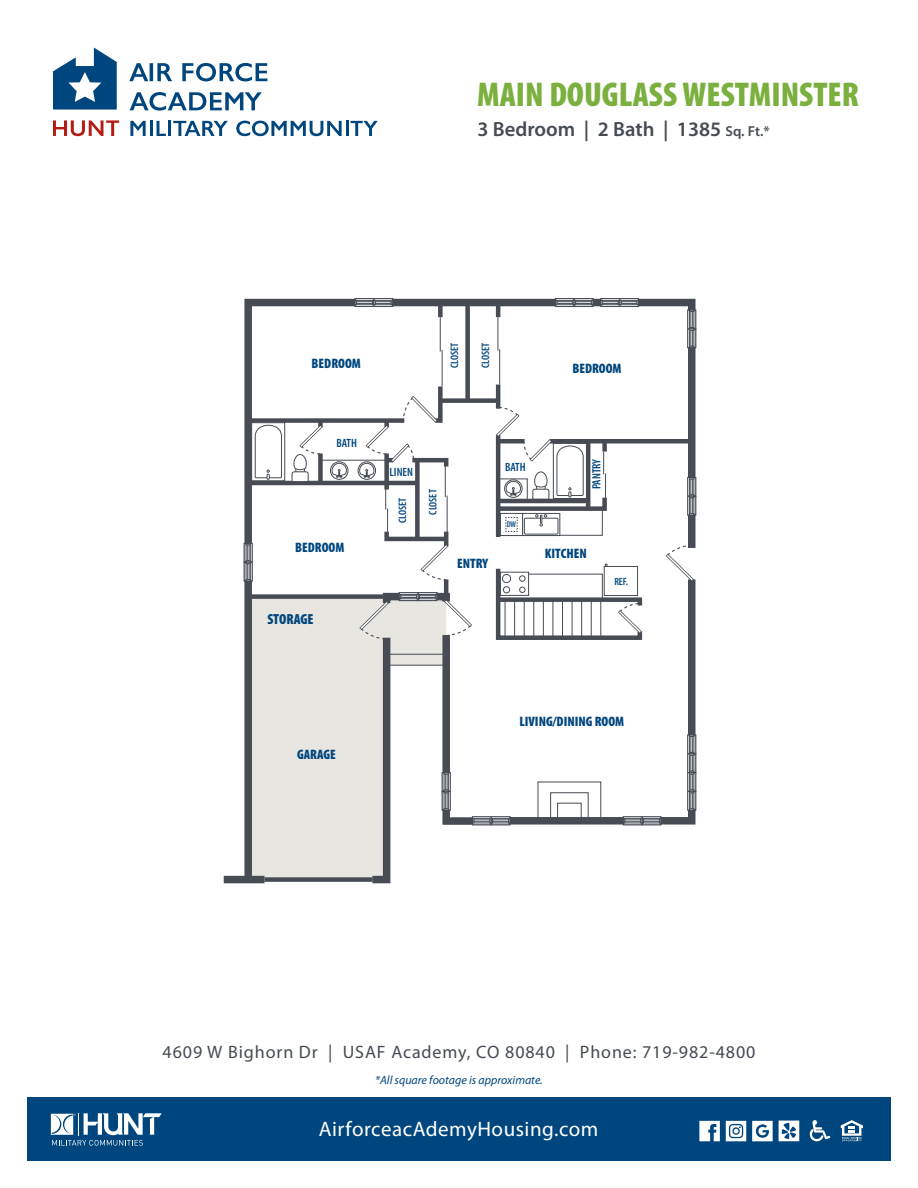
<style>
.page{position:relative;width:918px;height:1188px;background:#fff}
.page>*{position:absolute;margin:0;border:0;box-sizing:border-box;transform-origin:0 0}
.t1{font:900 condensed 34.5px "Myriad Pro";color:#7bb03f}
.t2{font:21px "Myriad Pro";letter-spacing:.025em;color:#fff}
.t3{font:600 20.55px "Myriad Pro";color:#464b54}
.t4{font:18px "Myriad Pro";letter-spacing:.05em;color:#464b54}
.t5{font:900 condensed 14.7px "Myriad Pro";color:#00467e}
.t6{font:900 condensed 13.8px "Myriad Pro";color:#00467e}
.t7{font:italic 12px "Myriad Pro";color:#00467e}
.t8{font:600 condensed 12px "Myriad Pro";color:#00467e}
.t9{font:600 condensed 10.95px "Myriad Pro";color:#00467e}
.t10{font:600 condensed 10.5px "Myriad Pro";color:#00467e}
.t11{font:600 condensed 8.4px "Myriad Pro";color:#00467e}
.s1{font-size:14.4px}
</style>
<div class="page">
<div style="left:27px;top:1098px;width:864px;height:63px;background:#00467e"></div>
<svg style="left:51px;top:1113px;width:111px;height:33px"></svg>
<svg style="left:841px;top:1120px;width:22px;height:21px"></svg>
<svg style="left:810px;top:1120px;width:20px;height:21px"></svg>
<svg style="left:699px;top:1121px;width:21px;height:20px"></svg>
<svg style="left:752px;top:1121px;width:21px;height:20px"></svg>
<svg style="left:726px;top:1121px;width:20px;height:20px"></svg>
<svg style="left:779px;top:1121px;width:20px;height:20px"></svg>
<svg style="left:53px;top:120px;width:66px;height:16px"></svg>
<svg style="left:130px;top:121px;width:16px;height:15px"></svg>
<hr style="left:150px;top:121px;width:3px;height:15px;background:#00467e">
<svg style="left:157px;top:121px;width:9px;height:15px"></svg>
<hr style="left:168px;top:121px;width:3px;height:15px;background:#00467e">
<svg style="left:173px;top:121px;width:55px;height:15px"></svg>
<svg style="left:236px;top:121px;width:106px;height:15px"></svg>
<hr style="left:346px;top:121px;width:3px;height:15px;background:#00467e">
<svg style="left:351px;top:121px;width:27px;height:15px"></svg>
<svg style="left:53px;top:48px;width:64px;height:62px"></svg>
<svg style="left:129px;top:63px;width:138px;height:48px"></svg>
<svg style="left:252px;top:599px;width:190px;height:278px;fill:#e8e6e1"></svg>
<div style="left:555px;top:298px;width:20px;height:3px;background:#fff;border:1px solid #464b54"></div>
<div style="left:555px;top:304px;width:20px;height:3px;background:#fff;border:1px solid #464b54"></div>
<div style="left:556px;top:301px;width:17px;height:3px;background:#fff;border:1px solid #464b54"></div>
<div style="left:574px;top:298px;width:19px;height:3px;background:#fff;border:1px solid #464b54"></div>
<div style="left:574px;top:304px;width:19px;height:3px;background:#fff;border:1px solid #464b54"></div>
<div style="left:575px;top:301px;width:17px;height:3px;background:#fff;border:1px solid #464b54"></div>
<svg style="left:572px;top:300px;width:4px;height:5px"></svg>
<div style="left:601px;top:298px;width:19px;height:3px;background:#fff;border:1px solid #464b54"></div>
<div style="left:601px;top:304px;width:19px;height:3px;background:#fff;border:1px solid #464b54"></div>
<div style="left:602px;top:301px;width:17px;height:3px;background:#fff;border:1px solid #464b54"></div>
<div style="left:619px;top:298px;width:20px;height:3px;background:#fff;border:1px solid #464b54"></div>
<div style="left:619px;top:304px;width:20px;height:3px;background:#fff;border:1px solid #464b54"></div>
<div style="left:621px;top:301px;width:17px;height:3px;background:#fff;border:1px solid #464b54"></div>
<svg style="left:618px;top:300px;width:4px;height:5px"></svg>
<svg style="left:693px;top:479px;width:1px;height:16px"></svg>
<div style="left:694px;top:477px;width:2px;height:20px;background:#fff;border:1px solid #464b54"></div>
<div style="left:687px;top:477px;width:3px;height:20px;background:#fff;border:1px solid #464b54"></div>
<div style="left:690px;top:479px;width:3px;height:16px;background:#fff;border:1px solid #464b54"></div>
<div style="left:687px;top:496px;width:3px;height:19px;background:#fff;border:1px solid #464b54"></div>
<svg style="left:689px;top:495px;width:7px;height:20px"></svg>
<div style="left:687px;top:735px;width:3px;height:19px;background:#fff;border:1px solid #464b54"></div>
<svg style="left:693px;top:756px;width:1px;height:15px"></svg>
<div style="left:694px;top:753px;width:2px;height:20px;background:#fff;border:1px solid #464b54"></div>
<div style="left:687px;top:753px;width:3px;height:20px;background:#fff;border:1px solid #464b54"></div>
<div style="left:690px;top:755px;width:3px;height:17px;background:#fff;border:1px solid #464b54"></div>
<svg style="left:689px;top:735px;width:7px;height:21px"></svg>
<svg style="left:693px;top:774px;width:1px;height:16px"></svg>
<div style="left:694px;top:772px;width:2px;height:20px;background:#fff;border:1px solid #464b54"></div>
<div style="left:687px;top:772px;width:3px;height:20px;background:#fff;border:1px solid #464b54"></div>
<div style="left:690px;top:774px;width:3px;height:16px;background:#fff;border:1px solid #464b54"></div>
<svg style="left:689px;top:771px;width:5px;height:3px"></svg>
<div style="left:694px;top:791px;width:2px;height:20px;background:#fff;border:1px solid #464b54"></div>
<div style="left:687px;top:791px;width:3px;height:20px;background:#fff;border:1px solid #464b54"></div>
<div style="left:690px;top:792px;width:3px;height:17px;background:#fff;border:1px solid #464b54"></div>
<svg style="left:689px;top:790px;width:5px;height:3px"></svg>
<div style="left:418px;top:598px;width:19px;height:3px;background:#fff;border:1px solid #464b54"></div>
<div style="left:418px;top:592px;width:19px;height:3px;background:#fff;border:1px solid #464b54"></div>
<div style="left:419px;top:595px;width:17px;height:3px;background:#fff;border:1px solid #464b54"></div>
<div style="left:399px;top:598px;width:19px;height:3px;background:#fff;border:1px solid #464b54"></div>
<div style="left:399px;top:592px;width:19px;height:3px;background:#fff;border:1px solid #464b54"></div>
<div style="left:400px;top:595px;width:17px;height:3px;background:#fff;border:1px solid #464b54"></div>
<svg style="left:416px;top:594px;width:4px;height:5px"></svg>
<div style="left:688px;top:348px;width:8px;height:130px;background:#464b54"></div>
<div style="left:688px;top:515px;width:8px;height:33px;background:#464b54"></div>
<div style="left:688px;top:579px;width:8px;height:156px;background:#464b54"></div>
<svg style="left:623px;top:803px;width:74px;height:23px"></svg>
<div style="left:510px;top:817px;width:113px;height:8px;background:#464b54"></div>
<svg style="left:439px;top:772px;width:71px;height:57px"></svg>
<div style="left:442px;top:635px;width:8px;height:138px;background:#464b54"></div>
<div style="left:224px;top:876px;width:41px;height:7px;background:#464b54"></div>
<div style="left:244px;top:581px;width:8px;height:299px;background:#464b54"></div>
<div style="left:393px;top:299px;width:162px;height:7px;background:#464b54"></div>
<div style="left:593px;top:299px;width:8px;height:7px;background:#464b54"></div>
<svg style="left:631px;top:298px;width:66px;height:50px"></svg>
<div style="left:248px;top:594px;width:139px;height:5px;background:#464b54"></div>
<div style="left:265px;top:877px;width:107px;height:5px;background:#464b54"></div>
<hr style="left:444px;top:579px;width:4px;height:18px;background:#464b54">
<hr style="left:496px;top:435px;width:4px;height:102px;background:#464b54">
<hr style="left:496px;top:385px;width:4px;height:24px;background:#464b54">
<hr style="left:496px;top:303px;width:4px;height:14px;background:#464b54">
<div style="left:550px;top:439px;width:143px;height:5px;background:#464b54"></div>
<div style="left:440px;top:398px;width:58px;height:5px;background:#464b54"></div>
<div style="left:465px;top:303px;width:5px;height:98px;background:#464b54"></div>
<hr style="left:387px;top:654px;width:59px;height:1px;background:#464b54">
<hr style="left:387px;top:665px;width:59px;height:1px;background:#464b54">
<div style="left:538px;top:782px;width:63px;height:39px;border:1px solid #464b54"></div>
<div style="left:550px;top:792px;width:39px;height:29px;border:1px solid #464b54"></div>
<div style="left:557px;top:803px;width:25px;height:18px;border:1px solid #464b54"></div>
<hr style="left:499px;top:349px;width:1px;height:36px;background:#464b54">
<hr style="left:498px;top:317px;width:1px;height:34px;background:#464b54">
<svg style="left:665px;top:544px;width:31px;height:40px"></svg>
<svg style="left:495px;top:564px;width:148px;height:76px"></svg>
<svg style="left:429px;top:589px;width:43px;height:48px"></svg>
<svg style="left:495px;top:406px;width:114px;height:130px"></svg>
<svg style="left:357px;top:592px;width:50px;height:292px"></svg>
<svg style="left:243px;top:298px;width:208px;height:283px"></svg>
<h1 class="t1" style="left:477px;top:73px;width:383px">MAIN DOUGLASS WESTMINSTER</h1>
<h3 class="t3" style="left:478px;top:116px;width:294px">3 Bedroom | 2 Bath | 1385 <span class="s1">Sq. Ft.*</span></h3>
<p class="t6" style="left:312px;top:355px;width:51px">BEDROOM</p>
<p class="t8" style="left:336px;top:436px;width:22px">BATH</p>
<p class="t6" style="left:295px;top:539px;width:51px">BEDROOM</p>
<p class="t5" style="left:267px;top:610px;width:48px">STORAGE</p>
<p class="t9" style="left:448px;top:368px;width:27px;rotate:-90deg">CLOSET</p>
<p class="t9" style="left:479px;top:368px;width:27px;rotate:-90deg">CLOSET</p>
<p class="t6" style="left:572px;top:360px;width:51px">BEDROOM</p>
<p class="t8" style="left:390px;top:464px;width:25px">LINEN</p>
<p class="t8" style="left:589px;top:489px;width:32px;rotate:-90deg">PANTRY</p>
<p class="t8" style="left:505px;top:460px;width:22px">BATH</p>
<p class="t9" style="left:426px;top:515px;width:27px;rotate:-90deg">CLOSET</p>
<p class="t9" style="left:396px;top:523px;width:27px;rotate:-90deg">CLOSET</p>
<p class="t11" style="left:507px;top:519px;width:11px">DW</p>
<p class="t6" style="left:457px;top:555px;width:33px">ENTRY</p>
<p class="t6" style="left:545px;top:545px;width:43px">KITCHEN</p>
<p class="t10" style="left:614px;top:575px;width:15px">REF.</p>
<p class="t6" style="left:297px;top:745px;width:40px">GARAGE</p>
<p class="t6" style="left:519px;top:712px;width:106px">LIVING/DINING ROOM</p>
<h3 class="t4" style="left:163px;top:1041px;width:594px">4609 W Bighorn Dr | USAF Academy, CO 80840 | Phone: 719-982-4800</h3>
<p class="t7" style="left:375px;top:1072px;width:169px">*All square footage is approximate.</p>
<h2 class="t2" style="left:319px;top:1116px;width:281px">AirforceacAdemyHousing.com</h2>
</div>
